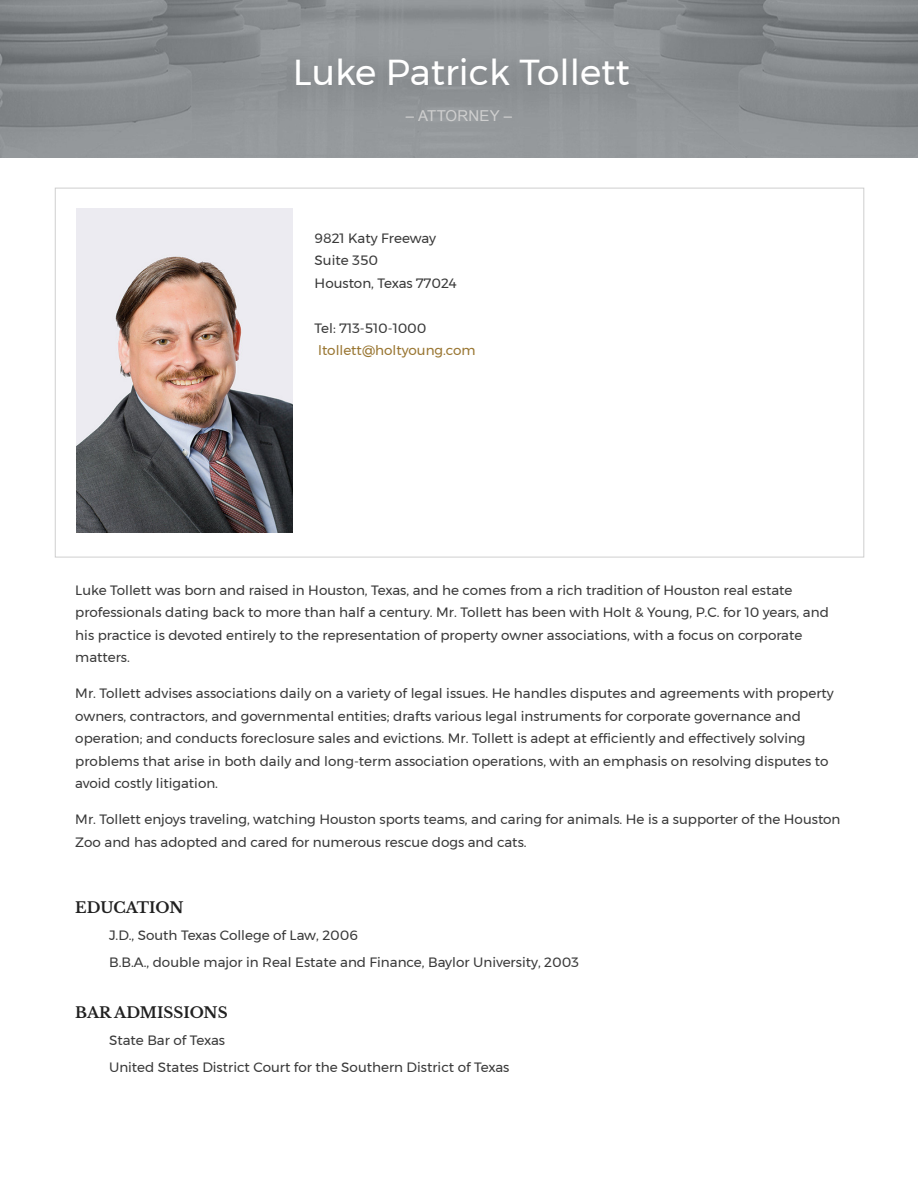
<style>
.page{position:relative;width:918px;height:1188px;background:#fff}
.page>*{position:absolute;margin:0;border:0;box-sizing:border-box;transform-origin:0 0}
.t1{font:36px "Montserrat";color:#fff}
.t2{font:700 15px "Libre Baskerville";letter-spacing:-.005em;color:#212121}
.t3{font:15px "Arial";letter-spacing:.01em;color:#cfcfcf}
.Pa2{font:13.5px/22.5px "Montserrat";color:#393939}
.Pa3{font:13.5px "Montserrat";color:#393939}
.t4{font:13.5px "Montserrat";color:#997632}
</style>
<div class="page">
<img style="left:0;top:0;width:918px;height:158px">
<img style="left:76px;top:209px;width:216px;height:324px">
<p class="t1" style="left:293px;top:45px;width:338px">Luke Patrick Tollett</p>
<p class="t3" style="left:406px;top:106px;width:108px">– ATTORNEY –</p>
<p class="Pa2" style="left:315px;top:226px;width:123px">9821 Katy Freeway</p>
<p class="Pa2" style="left:315px;top:249px;width:65px">Suite 350</p>
<p class="Pa2" style="left:315px;top:271px;width:144px">Houston, Texas 77024</p>
<p class="Pa2" style="left:315px;top:316px;width:113px">Tel: 713-510-1000</p>
<p class="t4" style="left:318px;top:340px;width:159px">ltollett@holtyoung.com</p>
<p class="Pa2" style="left:75px;top:578px;width:755px">Luke Tollett was born and raised in Houston, Texas, and he comes from a rich tradition of Houston real estate professionals dating back to more than half a century. Mr. Tollett has been with Holt &amp; Young, P.C. for 10 years, and his practice is devoted entirely to the representation of property owner associations, with a focus on corporate matters.</p>
<p class="Pa2" style="left:75px;top:682px;width:760px">Mr. Tollett advises associations daily on a variety of legal issues. He handles disputes and agreements with property owners, contractors, and governmental entities; drafts various legal instruments for corporate governance and operation; and conducts foreclosure sales and evictions. Mr. Tollett is adept at efficiently and effectively solving problems that arise in both daily and long-term association operations, with an emphasis on resolving disputes to avoid costly litigation.</p>
<p class="Pa2" style="left:75px;top:808px;width:767px">Mr. Tollett enjoys traveling, watching Houston sports teams, and caring for animals. He is a supporter of the Houston<br>Zoo and has adopted and cared for numerous rescue dogs and cats.</p>
<p class="t2" style="left:75px;top:898px;width:110px">EDUCATION</p>
<p class="Pa2" style="left:109px;top:924px;width:250px">J.D., South Texas College of Law, 2006</p>
<p class="Pa2" style="left:109px;top:951px;width:472px">B.B.A., double major in Real Estate and Finance, Baylor University, 2003</p>
<p class="t2" style="left:75px;top:1003px;width:154px">BAR ADMISSIONS</p>
<p class="Pa3" style="left:109px;top:1030px;width:118px">State Bar of Texas</p>
<p class="Pa3" style="left:109px;top:1057px;width:402px">United States District Court for the Southern District of Texas</p>
</div>
